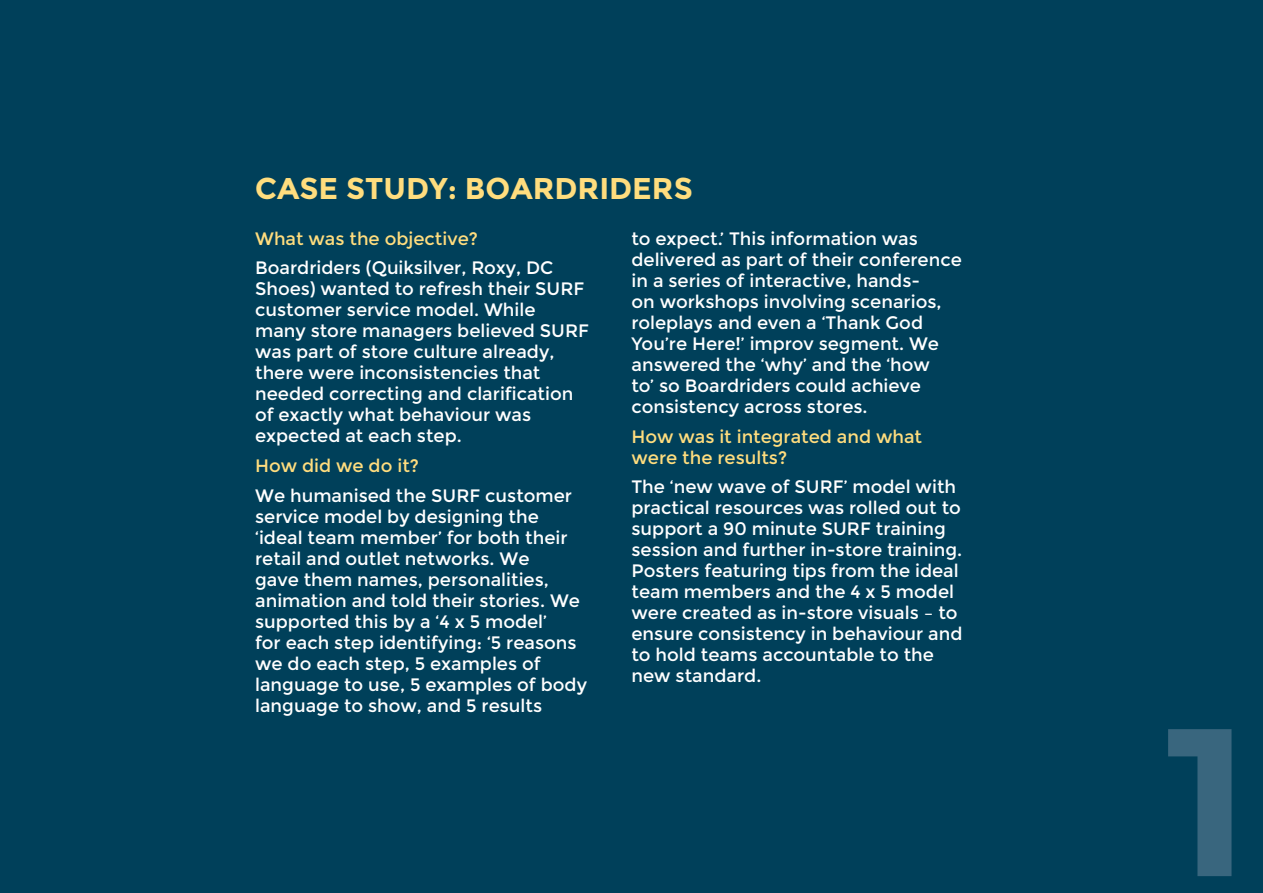
<style>
.page{position:relative;width:1263px;height:893px;background:#00405a}
.page>*{position:absolute;margin:0;border:0;box-sizing:border-box;transform-origin:0 0}
.t1{font:700 210px "Montserrat";color:#39667e}
.t2{font:700 30px "Montserrat";color:#ffdd7e}
.t3{font:18px/21px "Montserrat";color:#fff}
.t4{font:18px/21px "Montserrat";color:#ffdd7e}
</style>
<div class="page">
<h2 class="t2" style="left:255px;top:171px;width:439px">CASE STUDY: BOARDRIDERS</h2>
<p class="t4" style="left:255px;top:228px;width:224px">What was the objective?</p>
<p class="t3" style="left:255px;top:258px;width:335px">Boardriders (Quiksilver, Roxy, DC<br>Shoes) wanted to refresh their SURF customer service model. While many store managers believed SURF was part of store culture already, there were inconsistencies that needed correcting and clarification of exactly what behaviour was expected at each step.</p>
<p class="t4" style="left:255px;top:455px;width:165px">How did we do it?</p>
<p class="t3" style="left:255px;top:485px;width:333px">We humanised the SURF customer service model by designing the ‘ideal team member’ for both their retail and outlet networks. We<br>gave them names, personalities, animation and told their stories. We supported this by a ‘4 x 5 model’<br>for each step identifying: ‘5 reasons we do each step, 5 examples of language to use, 5 examples of body language to show, and 5 results</p>
<p class="t3" style="left:631px;top:228px;width:332px">to expect.’ This information was delivered as part of their conference in a series of interactive, hands-<br>on workshops involving scenarios, roleplays and even a ‘Thank God<br>You’re Here!’ improv segment. We answered the ‘why’ and the ‘how<br>to’ so Boardriders could achieve consistency across stores.</p>
<p class="t4" style="left:631px;top:426px;width:292px">How was it integrated and what were the results?</p>
<p class="t3" style="left:631px;top:476px;width:333px">The ‘new wave of SURF’ model with practical resources was rolled out to support a 90 minute SURF training session and further in-store training.<br>Posters featuring tips from the ideal team members and the 4 x 5 model were created as in-store visuals – to ensure consistency in behaviour and to hold teams accountable to the new standard.</p>
<h1 class="t1" style="left:1166px;top:650px;width:84px">1</h1>
</div>
